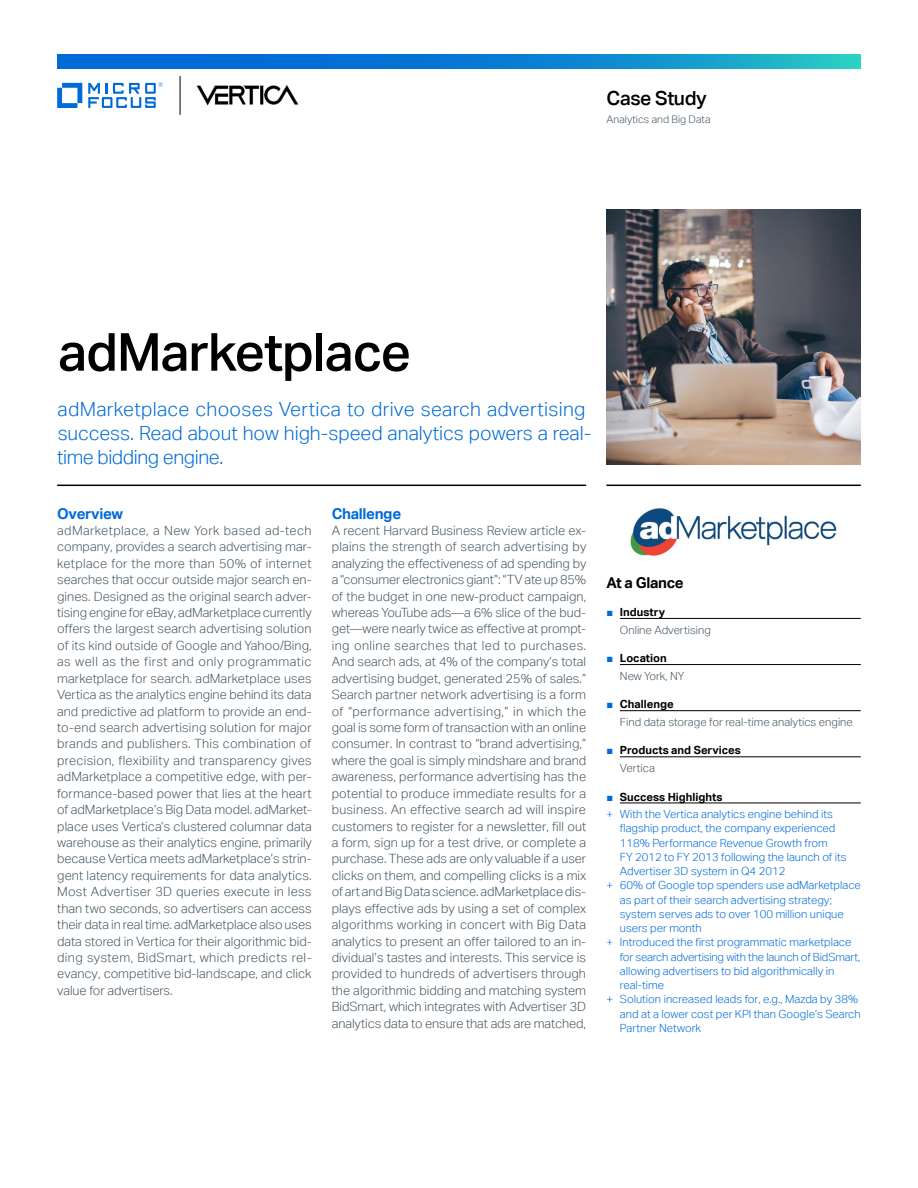
<style>
.page{position:relative;width:918px;height:1188px;background:#fff}
.page>*{position:absolute;margin:0;border:0;box-sizing:border-box;transform-origin:0 0}
.headline_35_38{font:500 52.5px "Aktiv Grotesk";letter-spacing:-.02em;color:#000}
.intro1_13_16-light_b{font:300 19.5px/24px "Aktiv Grotesk";color:#006bd6}
.collateral_name_13_1{font:500 19.5px "Aktiv Grotesk";letter-spacing:-.02em;color:#000}
.body_8_5_11-grey{font:700 15px "Aktiv Grotesk";letter-spacing:-.02em;color:#006bd6}
.subhead_10_13{font:700 15px "Aktiv Grotesk";letter-spacing:-.02em;color:#000}
.subhead_10_13-blue{font:700 15px "Aktiv Grotesk";letter-spacing:-.02em;color:#006bd6}
.body_8_5_11-grey-2{font:300 12.75px/16.5px "Aktiv Grotesk";letter-spacing:-.005em;color:#455560;text-align:justify}
.t1{font:300 11.25px/14.2px "Aktiv Grotesk";color:#006bd6}
.caption_7_5_9_5_inde{font:300 11.25px "Aktiv Grotesk";color:#455560}
.t2{font:700 11.25px "Aktiv Grotesk";color:#000}
.caption_7_9_5-grey{font:300 10.5px "Aktiv Grotesk";color:#455560}
.s1{font-family:"Arial";font-weight:400;color:#006bd6}
</style>
<div class="page">
<hr style="left:57px;top:485px;width:529px;height:1px;background:#000">
<hr style="left:606px;top:485px;width:255px;height:1px;background:#000">
<img style="left:606px;top:210px;width:255px;height:254px">
<hr style="left:620px;top:618px;width:241px;height:1px;background:#000">
<hr style="left:620px;top:664px;width:241px;height:1px;background:#000">
<hr style="left:620px;top:710px;width:241px;height:1px;background:#000">
<hr style="left:620px;top:757px;width:241px;height:1px;background:#000">
<hr style="left:620px;top:803px;width:241px;height:1px;background:#000">
<img style="left:630px;top:508px;width:207px;height:48px">
<hr style="left:180px;top:76px;width:1px;height:39px;background:#000">
<img style="left:197px;top:85px;width:101px;height:21px">
<svg style="left:57px;top:83px;width:25px;height:25px"></svg>
<svg style="left:88px;top:82px;width:75px;height:26px"></svg>
<svg style="left:57px;top:54px;width:804px;height:15px;background:#0b84d1"></svg>
<p class="collateral_name_13_1" style="left:607px;top:86px;width:102px">Case Study</p>
<p class="caption_7_9_5-grey" style="left:607px;top:113px;width:105px">Analytics and Big Data</p>
<p class="headline_35_38" style="left:58px;top:320px;width:354px">adMarketplace</p>
<p class="intro1_13_16-light_b" style="left:57px;top:397px;width:536px">adMarketplace chooses Vertica to drive search advertising success. Read about how high-speed analytics powers a real&shy;time bidding engine.</p>
<p class="subhead_10_13-blue" style="left:57px;top:504px;width:67px">Overview</p>
<p class="body_8_5_11-grey-2" style="left:57px;top:522px;width:256px">adMarketplace, a New York based ad-tech company, provides a search advertising mar&shy;ketplace for the more than 50% of internet searches that occur outside major search en&shy;gines. Designed as the original search adver&shy;tising engine for eBay, adMarketplace currently offers the largest search advertising solution of its kind outside of Google and Yahoo/Bing, as well as the first and only programmatic marketplace for search. adMarketplace uses Vertica as the analytics engine behind its data and predictive ad platform to provide an end&shy;to-end search advertising solution for major brands and publishers. This combination of precision, flexibility and transparency gives adMarketplace a competitive edge, with per&shy;formance-based power that lies at the heart of adMarketplace’s Big Data model. adMarket&shy;place uses Vertica’s clustered columnar data warehouse as their analytics engine, primarily because Vertica meets adMarketplace’s strin&shy;gent latency requirements for data analytics.<br>Most Advertiser 3D queries execute in less than two seconds, so advertisers can access their data in real time. adMarketplace also uses data stored in Vertica for their algorithmic bid&shy;ding system, BidSmart, which predicts rel&shy;evancy, competitive bid-landscape, and click value for advertisers.</p>
<p class="body_8_5_11-grey" style="left:332px;top:504px;width:71px">Challenge</p>
<p class="body_8_5_11-grey-2" style="left:332px;top:522px;width:256px">A recent Harvard Business Review article ex&shy;plains the strength of search advertising by analyzing the effectiveness of ad spending by a “consumer electronics giant”: “TV ate up 85% of the budget in one new-product campaign, whereas YouTube ads—a 6% slice of the bud&shy;get—were nearly twice as effective at prompt&shy;ing online searches that led to purchases.<br>And search ads, at 4% of the company’s total advertising budget, generated 25% of sales.” Search partner network advertising is a form of “performance advertising,” in which the goal is some form of transaction with an online consumer. In contrast to “brand advertising,” where the goal is simply mindshare and brand awareness, performance advertising has the potential to produce immediate results for a business. An effective search ad will inspire customers to register for a newsletter, fill out a form, sign up for a test drive, or complete a purchase. These ads are only valuable if a user clicks on them, and compelling clicks is a mix of art and Big Data science. adMarketplace dis&shy;plays effective ads by using a set of complex algorithms working in concert with Big Data analytics to present an offer tailored to an in&shy;dividual’s tastes and interests. This service is provided to hundreds of advertisers through the algorithmic bidding and matching system BidSmart, which integrates with Advertiser 3D analytics data to ensure that ads are matched,</p>
<p class="subhead_10_13" style="left:606px;top:573px;width:79px">At a Glance</p>
<p class="t2" style="left:606px;top:605px;width:60px"><span class="s1">■</span> Industry</p>
<p class="caption_7_5_9_5_inde" style="left:620px;top:623px;width:93px">Online Advertising</p>
<p class="t2" style="left:606px;top:651px;width:62px"><span class="s1">■</span> Location</p>
<p class="caption_7_5_9_5_inde" style="left:620px;top:669px;width:66px">New York, NY</p>
<p class="t2" style="left:606px;top:697px;width:69px"><span class="s1">■</span> Challenge</p>
<p class="caption_7_5_9_5_inde" style="left:620px;top:716px;width:234px">Find data storage for real-time analytics engine</p>
<p class="t2" style="left:606px;top:744px;width:136px"><span class="s1">■</span> Products and Services</p>
<p class="caption_7_5_9_5_inde" style="left:620px;top:762px;width:37px">Vertica</p>
<p class="t2" style="left:606px;top:790px;width:118px"><span class="s1">■</span> Success Highlights</p>
<p class="t1" style="left:620px;top:807px;width:228px;text-indent:-14px">+ With the Vertica analytics engine behind its flagship product, the company experienced 118% Performance Revenue Growth from<br>FY 2012 to FY 2013 following the launch of its Advertiser 3D system in Q4 2012</p>
<p class="t1" style="left:620px;top:878px;width:242px;text-indent:-14px">+ 60% of Google top spenders use adMarketplace as part of their search advertising strategy; system serves ads to over 100 million unique users per month</p>
<p class="t1" style="left:620px;top:935px;width:242px;text-indent:-14px">+ Introduced the first programmatic marketplace for search advertising with the launch of BidSmart, allowing advertisers to bid algorithmically in real-time</p>
<p class="t1" style="left:620px;top:992px;width:242px;text-indent:-14px">+ Solution increased leads for, e.g., Mazda by 38% and at a lower cost per KPI than Google’s Search<br>Partner Network</p>
</div>
